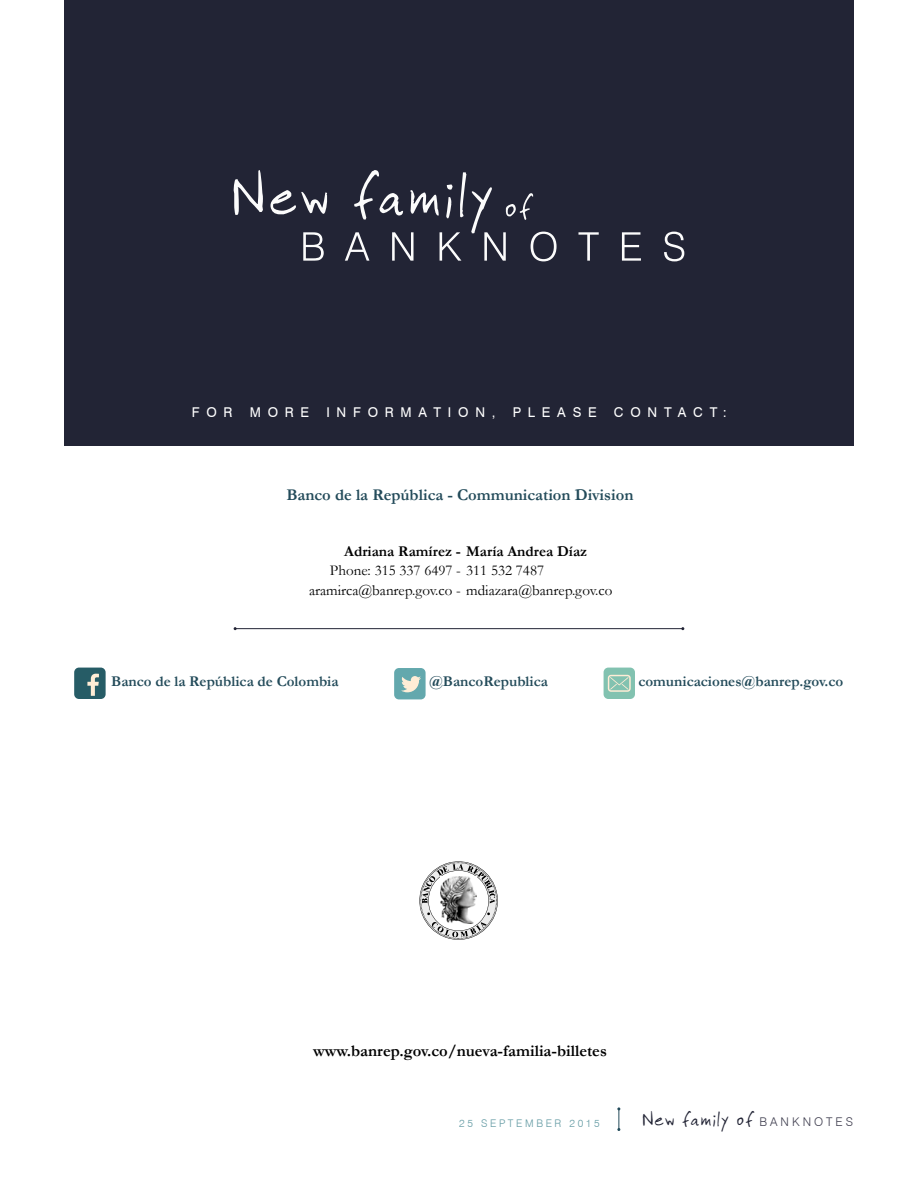
<style>
.page{position:relative;width:918px;height:1188px;background:#fff}
.page>*{position:absolute;margin:0;border:0;box-sizing:border-box;transform-origin:0 0}
.t1{font:21px "Faraco Hand";letter-spacing:.05em;color:#222435}
.t2{font:700 16.5px "Garamond";color:#234b5a}
.t3{font:700 16.5px "Garamond";color:#000}
.t4{font:15px/19.5px "Garamond";color:#000}
.t5{font:700 15px "Garamond";color:#234b5a}
.t6{font:700 15px "Garamond";color:#000}
.t7{font:13.5px "Swiss 721 BT";letter-spacing:.5em;color:#fff}
.t8{font:300 10.5px "Swiss 721 BT";letter-spacing:.25em;color:#6199a2}
.s1{font-family:"Swiss 721 BT";font-weight:300;font-size:12px;color:#403f50}
</style>
<div class="page">
<svg style="left:617px;top:1107px;width:3px;height:24px"></svg>
<div style="left:64px;top:0;width:790px;height:445px;background:#222435"></div>
<hr style="left:235px;top:628px;width:448px;height:1px;background:#222435">
<svg style="left:419px;top:861px;width:79px;height:79px"></svg>
<img style="left:441px;top:877px;width:35px;height:46px">
<div style="left:394px;top:668px;width:32px;height:31px;background:#63a8ad;border-radius:5px"></div>
<svg style="left:401px;top:676px;width:20px;height:16px"></svg>
<div style="left:604px;top:668px;width:31px;height:31px;background:#82c2b0;border-radius:5px"></div>
<svg style="left:608px;top:675px;width:23px;height:17px"></svg>
<div style="left:74px;top:668px;width:32px;height:31px;background:#265c66;border-radius:5px"></div>
<svg style="left:87px;top:674px;width:12px;height:22px"></svg>
<svg style="left:234px;top:170px;width:29px;height:45px"></svg>
<svg style="left:271px;top:190px;width:56px;height:24px"></svg>
<svg style="left:303px;top:232px;width:21px;height:29px"></svg>
<svg style="left:578px;top:232px;width:21px;height:29px"></svg>
<svg style="left:622px;top:232px;width:19px;height:29px"></svg>
<svg style="left:664px;top:232px;width:20px;height:29px"></svg>
<svg style="left:345px;top:170px;width:212px;height:91px"></svg>
<p class="t7" style="left:192px;top:403px;width:42px">FOR</p>
<p class="t7" style="left:250px;top:403px;width:61px">MORE</p>
<p class="t7" style="left:326px;top:403px;width:171px">INFORMATION,</p>
<p class="t7" style="left:513px;top:403px;width:86px">PLEASE</p>
<p class="t7" style="left:614px;top:403px;width:114px">CONTACT:</p>
<p class="t2" style="left:286px;top:484px;width:349px">Banco de la República - Communication Division</p>
<p class="t6" style="left:344px;top:541px;width:245px">Adriana Ramírez - María Andrea Díaz</p>
<p class="t4" style="left:309px;top:560px;width:305px;text-indent:21px">Phone: 315 337 6497 - 311 532 7487 aramirca@banrep.gov.co - mdiazara@banrep.gov.co</p>
<p class="t5" style="left:111px;top:671px;width:229px">Banco de la República de Colombia</p>
<p class="t5" style="left:429px;top:671px;width:120px">@BancoRepublica</p>
<p class="t5" style="left:638px;top:671px;width:206px">comunicaciones@banrep.gov.co</p>
<p class="t3" style="left:313px;top:1040px;width:295px">www.banrep.gov.co/nueva-familia-billetes</p>
<p class="t8" style="left:459px;top:1117px;width:142px">25 SEPTEMBER 2015</p>
<h1 class="t1" style="left:642px;top:1107px;width:212px">New family of <span class="s1">BANKNOTES</span></h1>
</div>
